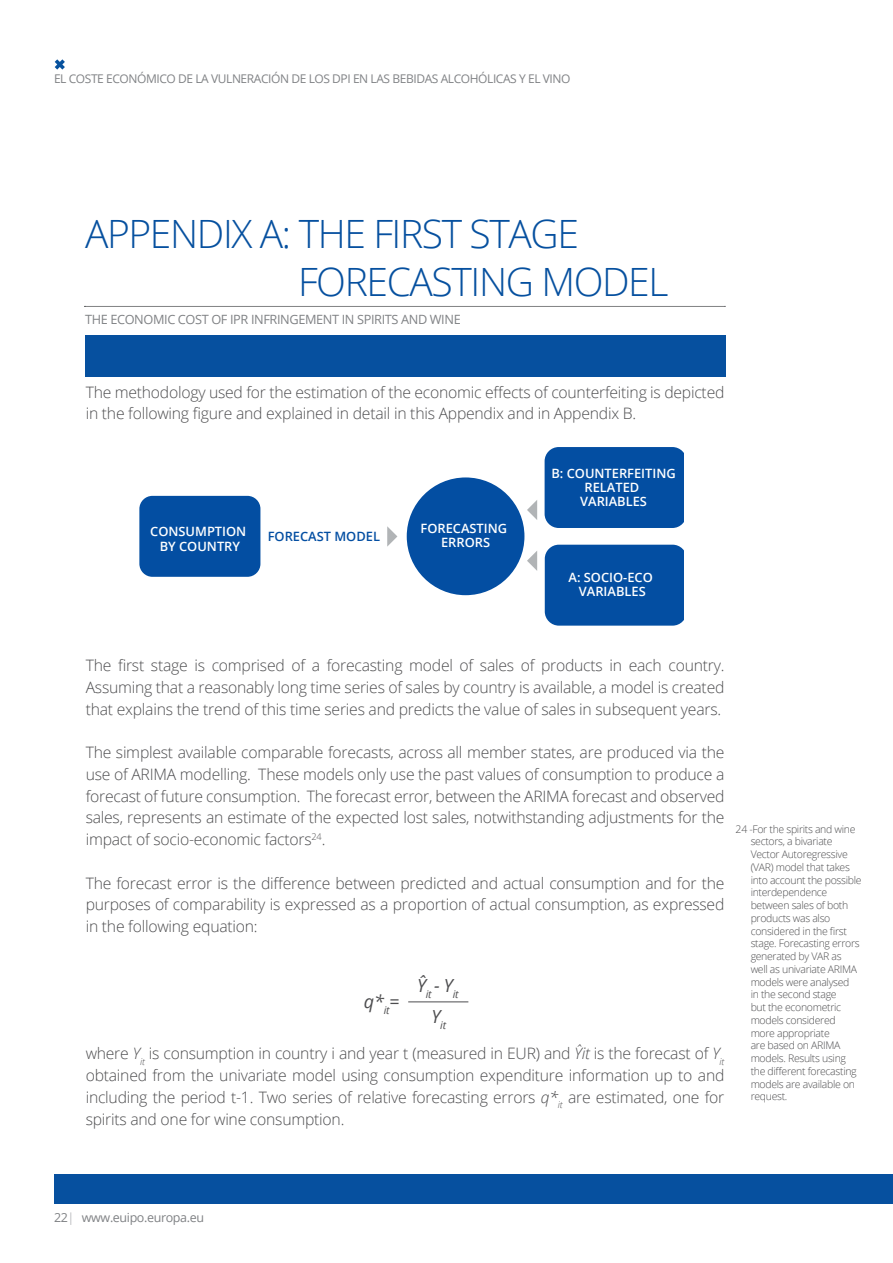
<style>
.page{position:relative;width:893px;height:1263px;background:#fff}
.page>*{position:absolute;margin:0;border:0;box-sizing:border-box;transform-origin:0 0}
.t1{font:300 39px/48px "Open Sans";letter-spacing:-.035em;color:#06509f}
.t2{font:italic 18px "Open Sans";color:#4d4d4f}
.t3{font:300 15.75px/21.8px "Open Sans";letter-spacing:-.015em;color:#4d4d4f;text-align:justify}
.t4{font:600 12.9px/14.1px "Open Sans";color:#fff;text-align:center}
.t5{font:600 12.9px "Open Sans";color:#034ea2}
.t6{font:12.75px "Open Sans";letter-spacing:-.03em;color:#808285}
.t7{font:12.45px "Open Sans";letter-spacing:-.03em;color:#808285}
.t8{font:12px "Open Sans";letter-spacing:-.035em;color:#808285}
.t9{font:300 10.5px/12.8px "Open Sans";letter-spacing:-.03em;color:#4d4d4f}
.t10{font:italic 10.5px "Open Sans";color:#4d4d4f}
.s1{font-style:italic}
.s2{color:#bcbec0}
</style>
<div class="page">
<div style="left:54px;top:1175px;width:839px;height:29px;background:#06509f"></div>
<svg style="left:55px;top:59px;width:10px;height:11px"></svg>
<div style="left:85px;top:335px;width:641px;height:42px;background:#06509f"></div>
<svg style="left:84px;top:306px;width:641px;height:1px"></svg>
<div style="left:139px;top:496px;width:121px;height:81px;background:#034ea2;border-radius:13px"></div>
<div style="left:545px;top:447px;width:138px;height:81px;background:#034ea2"></div>
<div style="left:545px;top:545px;width:138px;height:81px;background:#034ea2"></div>
<div style="left:407px;top:477px;width:117px;height:118px;background:#034ea2;border-radius:50%"></div>
<svg style="left:527px;top:500px;width:10px;height:20px"></svg>
<svg style="left:387px;top:526px;width:10px;height:21px"></svg>
<svg style="left:527px;top:551px;width:10px;height:20px"></svg>
<hr style="left:408px;top:1001px;width:60px;height:1px;background:#4d4d4f">
<p class="t8" style="left:54px;top:71px;width:518px">EL COSTE ECONÓMICO DE LA VULNERACIÓN DE LOS DPI EN LAS BEBIDAS ALCOHÓLICAS Y EL VINO</p>
<h1 class="t1" style="left:298px;top:209px;width:372px;text-indent:-213px">APPENDIX A: THE FIRST STAGE<br>FORECASTING MODEL</h1>
<p class="t6" style="left:85px;top:310px;width:377px">THE ECONOMIC COST OF IPR INFRINGEMENT IN SPIRITS AND WINE</p>
<p class="t3" style="left:86px;top:380px;width:640px">The methodology used for the estimation of the economic effects of counterfeiting is depicted in the following figure and explained in detail in this Appendix and in Appendix B.</p>
<p class="t4" style="left:150px;top:524px;width:98px">CONSUMPTION<br>BY COUNTRY</p>
<p class="t5" style="left:268px;top:528px;width:114px">FORECAST MODEL</p>
<p class="t4" style="left:421px;top:521px;width:88px">FORECASTING<br>ERRORS</p>
<p class="t4" style="left:551px;top:466px;width:126px">B: COUNTERFEITING<br>RELATED<br>VARIABLES</p>
<p class="t4" style="left:568px;top:570px;width:86px">A: SOCIO-ECO<br>VARIABLES</p>
<p class="t3" style="left:86px;top:654px;width:640px">The first stage is comprised of a forecasting model of sales of products in each country.<br>Assuming that a reasonably long time series of sales by country is available, a model is created that explains the trend of this time series and predicts the value of sales in subsequent years.</p>
<p class="t3" style="left:86px;top:741px;width:640px">The simplest available comparable forecasts, across all member states, are produced via the use of ARIMA modelling. These models only use the past values of consumption to produce a forecast of future consumption. The forecast error, between the ARIMA forecast and observed sales, represents an estimate of the expected lost sales, notwithstanding adjustments for the impact of socio-economic factors<sup>24</sup>.</p>
<p class="t3" style="left:86px;top:872px;width:640px">The forecast error is the difference between predicted and actual consumption and for the purposes of comparability is expressed as a proportion of actual consumption, as expressed in the following equation:</p>
<p class="t2" style="left:364px;top:989px;width:37px">q*<sub>it</sub>=</p>
<p class="t10" style="left:417px;top:987px;width:43px"><sup>Ŷ</sup>it <sup>-</sup> <sup>Y</sup>it</p>
<p class="t10" style="left:431px;top:1018px;width:16px"><sup>Y</sup>it</p>
<p class="t3" style="left:86px;top:1042px;width:640px">where <span class="s1">Y</span><sub>it</sub> is consumption in country i and year t (measured in EUR) and <span class="s1">Ŷit</span> is the forecast of <span class="s1">Y</span><sub>it </sub>obtained from the univariate model using consumption expenditure information up to and including the period t-1. Two series of relative forecasting errors <span class="s1">q*</span><sub>it</sub> are estimated, one for spirits and one for wine consumption.</p>
<p class="t9" style="left:751px;top:822px;width:112px;text-indent:-15px">24 -For the spirits and wine sectors, a bivariate<br>Vector Autoregressive (VAR) model that takes into account the possible interdependence between sales of both products was also considered in the first stage. Forecasting errors generated by VAR as<br>well as univariate ARIMA models were analysed<br>in the second stage<br>but the econometric models considered more appropriate<br>are based on ARIMA models. Results using the different forecasting models are available on request.</p>
<p class="t7" style="left:54px;top:1209px;width:152px">22<span class="s2">|</span> www.euipo.europa.eu</p>
</div>
